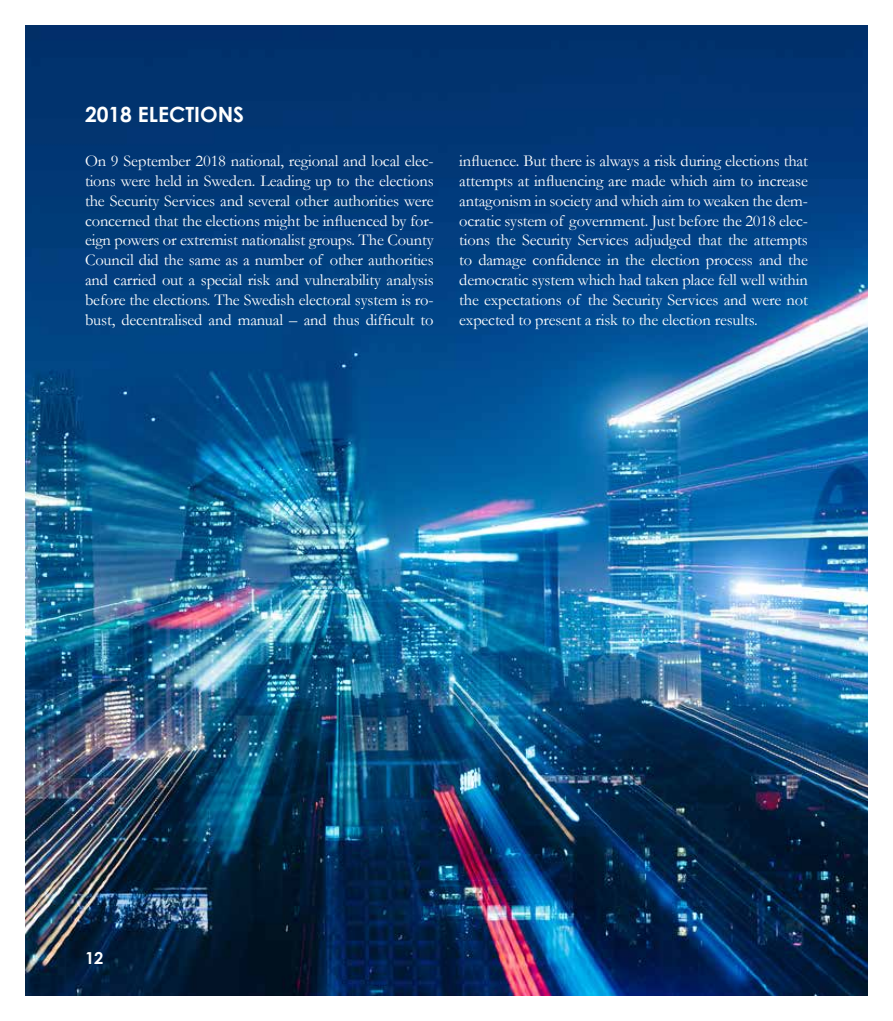
<style>
.page{position:relative;width:893px;height:1021px;background:#fff}
.page>*{position:absolute;margin:0;border:0;box-sizing:border-box;transform-origin:0 0}
.t1{font:700 21px "Century Gothic";color:#fff}
.t2{font:16.5px/19.8px "Garamond";letter-spacing:-.01em;color:#fff;text-align:justify}
.t3{font:700 16.5px "Century Gothic";color:#fff}
</style>
<div class="page">
<img style="left:26px;top:26px;width:841px;height:969px">
<p class="t1" style="left:85px;top:98px;width:161px">2018 ELECTIONS</p>
<p class="t2" style="left:85px;top:150px;width:350px">On 9 September 2018 national, regional and local elec&shy;tions were held in Sweden. Leading up to the elections the Security Services and several other authorities were concerned that the elections might be influenced by for&shy;eign powers or extremist nationalist groups. The County Council did the same as a number of other authorities and carried out a special risk and vulnerability analysis before the elections. The Swedish electoral system is ro&shy;bust, decentralised and manual – and thus difficult to</p>
<p class="t2" style="left:459px;top:150px;width:350px">influence. But there is always a risk during elections that attempts at influencing are made which aim to increase antagonism in society and which aim to weaken the dem&shy;ocratic system of government. Just before the 2018 elec&shy;tions the Security Services adjudged that the attempts to damage confidence in the election process and the democratic system which had taken place fell well within the expectations of the Security Services and were not expected to present a risk to the election results.</p>
<p class="t3" style="left:85px;top:945px;width:20px">12</p>
</div>
